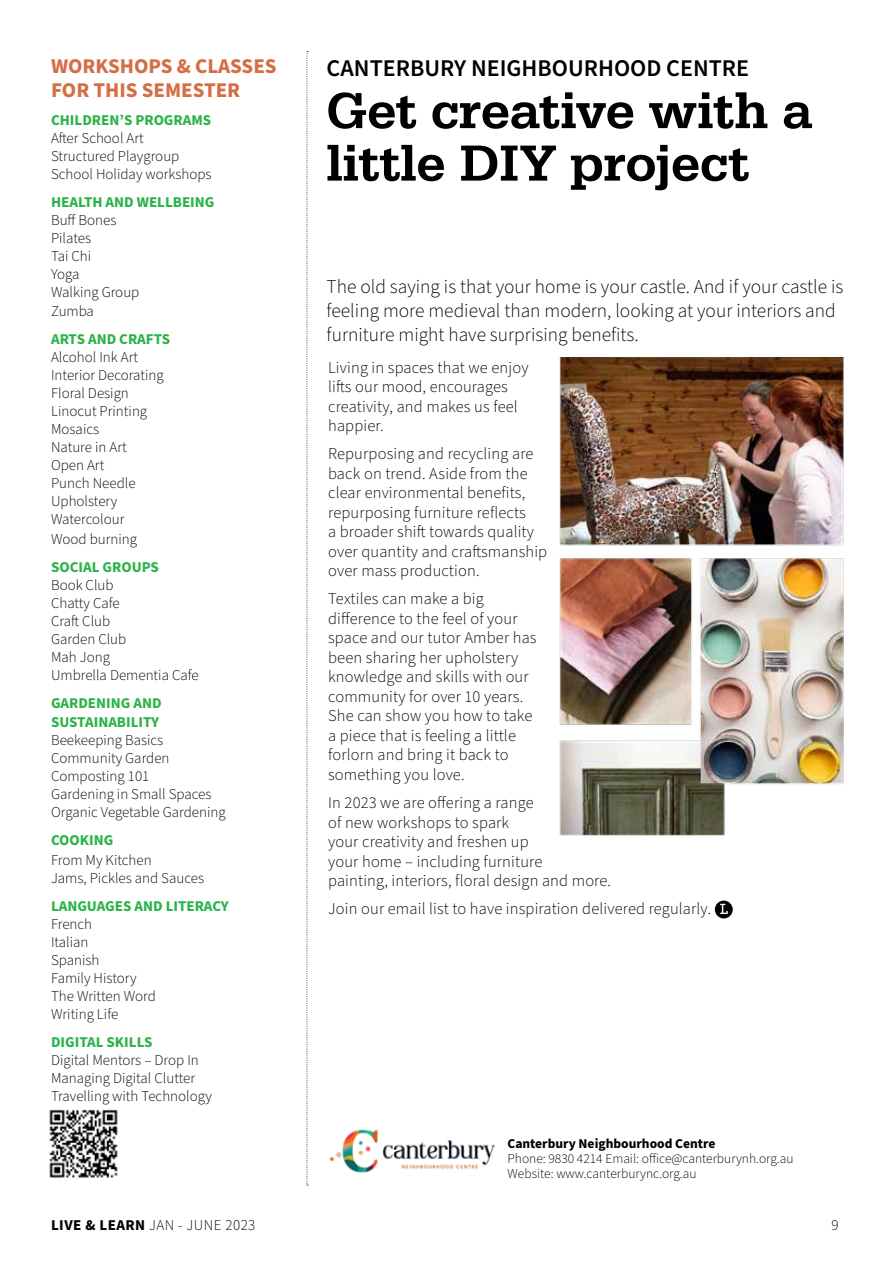
<style>
.page{position:relative;width:893px;height:1263px;background:#fff}
.page>*{position:absolute;margin:0;border:0;box-sizing:border-box;transform-origin:0 0}
.t1{font:500 52.5px/52.5px "Serifa";color:#000}
.t2{font:600 24px "Source Sans Pro";color:#000}
.t3{font:700 21px/24px "Source Sans Pro";color:#d56e45}
.t4{font:300 19.5px/24px "Source Sans Pro";color:#000}
.t5{font:300 16.5px/19.5px "Source Sans Pro";letter-spacing:.01em;color:#000}
.t6{font:300 15px/18px "Source Sans Pro";color:#000}
.t7{font:700 15px/19.5px "Source Sans Pro";color:#2cb34a}
.t8{font:300 15px "Source Sans Pro";letter-spacing:.03em;color:#000}
.t9{font:300 13.5px/15px "Source Sans Pro";color:#000}
.t10{font:700 13.5px "Source Sans Pro";color:#000}
.s1{font-weight:700}
</style>
<div class="page">
<div style="left:715px;top:900px;width:18px;height:18px;background:#000;border-radius:50%"></div>
<svg style="left:720px;top:904px;width:8px;height:10px"></svg>
<img style="left:49px;top:1109px;width:69px;height:69px">
<img style="left:329px;top:1129px;width:167px;height:44px">
<svg style="left:306px;top:51px;width:2px;height:1134px"></svg>
<img style="left:559px;top:357px;width:285px;height:479px">
<p class="t3" style="left:51px;top:54px;width:227px">WORKSHOPS &amp; CLASSES<br>FOR THIS SEMESTER</p>
<p class="t7" style="left:51px;top:110px;width:162px">CHILDREN’S PROGRAMS</p>
<p class="t6" style="left:51px;top:129px;width:162px">After School Art<br>Structured Playgroup<br>School Holiday workshops</p>
<p class="t7" style="left:51px;top:192px;width:165px">HEALTH AND WELLBEING</p>
<p class="t6" style="left:51px;top:211px;width:90px">Buff Bones<br>Pilates<br>Tai Chi<br>Yoga<br>Walking Group</p>
<p class="t6" style="left:51px;top:303px;width:44px">Zumba</p>
<p class="t7" style="left:51px;top:330px;width:121px">ARTS AND CRAFTS</p>
<p class="t6" style="left:51px;top:349px;width:114px">Alcohol Ink Art<br>Interior Decorating<br>Floral Design<br>Linocut Printing<br>Mosaics<br>Nature in Art<br>Open Art<br>Punch Needle<br>Upholstery<br>Watercolour</p>
<p class="t6" style="left:51px;top:530px;width:88px">Wood burning</p>
<p class="t7" style="left:51px;top:557px;width:109px">SOCIAL GROUPS</p>
<p class="t6" style="left:51px;top:576px;width:149px">Book Club<br>Chatty Cafe<br>Craft Club<br>Garden Club<br>Mah Jong<br>Umbrella Dementia Cafe</p>
<p class="t7" style="left:51px;top:693px;width:112px">GARDENING AND<br>SUSTAINABILITY</p>
<p class="t6" style="left:51px;top:732px;width:176px">Beekeeping Basics<br>Community Garden<br>Composting 101<br>Gardening in Small Spaces<br>Organic Vegetable Gardening</p>
<p class="t7" style="left:51px;top:831px;width:64px">COOKING</p>
<p class="t6" style="left:51px;top:851px;width:155px">From My Kitchen<br>Jams, Pickles and Sauces</p>
<p class="t7" style="left:51px;top:896px;width:179px">LANGUAGES AND LITERACY</p>
<p class="t6" style="left:51px;top:915px;width:106px">French<br>Italian<br>Spanish<br>Family History<br>The Written Word<br>Writing Life</p>
<p class="t7" style="left:51px;top:1032px;width:103px">DIGITAL SKILLS</p>
<p class="t6" style="left:51px;top:1051px;width:162px">Digital Mentors – Drop In<br>Managing Digital Clutter<br>Travelling with Technology</p>
<h2 class="t2" style="left:327px;top:52px;width:424px">CANTERBURY NEIGHBOURHOOD CENTRE</h2>
<h1 class="t1" style="left:327px;top:84px;width:487px">Get creative with a little DIY project</h1>
<p class="t4" style="left:327px;top:275px;width:518px">The old saying is that your home is your castle. And if your castle is feeling more medieval than modern, looking at your interiors and furniture might have surprising benefits.</p>
<p class="t5" style="left:328px;top:358px;width:202px">Living in spaces that we enjoy lifts our mood, encourages creativity, and makes us feel happier.</p>
<p class="t5" style="left:328px;top:445px;width:221px">Repurposing and recycling are back on trend. Aside from the clear environmental benefits, repurposing furniture reflects<br>a broader shift towards quality over quantity and craftsmanship over mass production.</p>
<p class="t5" style="left:328px;top:590px;width:210px">Textiles can make a big difference to the feel of your space and our tutor Amber has been sharing her upholstery knowledge and skills with our community for over 10 years.<br>She can show you how to take a piece that is feeling a little forlorn and bring it back to something you love.</p>
<p class="t5" style="left:328px;top:793px;width:285px">In 2023 we are offering a range<br>of new workshops to spark<br>your creativity and freshen up<br>your home – including furniture<br>painting, interiors, floral design and more.</p>
<p class="t5" style="left:328px;top:899px;width:385px">Join our email list to have inspiration delivered regularly.</p>
<p class="t10" style="left:507px;top:1135px;width:209px">Canterbury Neighbourhood Centre</p>
<p class="t9" style="left:507px;top:1152px;width:288px">Phone: 9830 4214 Email: office@canterburynh.org.au<br>Website: www.canterburync.org.au</p>
<p class="t8" style="left:51px;top:1215px;width:206px"><span class="s1">LIVE &amp; LEARN</span> JAN - JUNE 2023</p>
<p class="t6" style="left:831px;top:1216px;width:9px">9</p>
</div>
